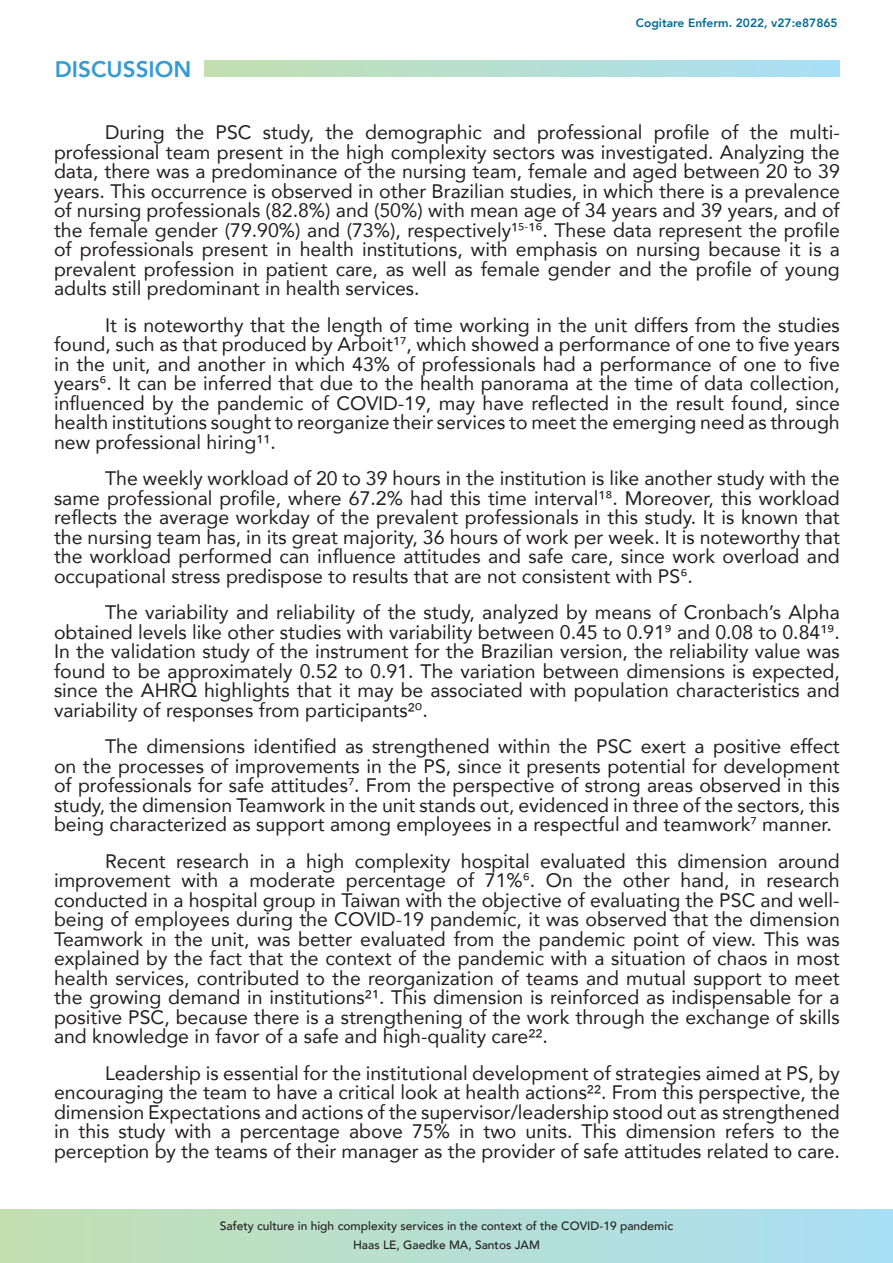
<style>
.page{position:relative;width:893px;height:1263px;background:#fff}
.page>*{position:absolute;margin:0;border:0;box-sizing:border-box;transform-origin:0 0}
.t1{font:800 22.5px "Avenir";color:#349bd3}
.TEXTO{font:19.5px/19.5px "Avenir";color:#231f20;text-align:justify}
.t2{font:500 12px/18.6px "Avenir";color:#231f20;text-align:center}
.t3{font:800 12px "Avenir";color:#006c95}
.s1{font-family:"Calibri";font-weight:300}
</style>
<div class="page">
<svg style="left:0;top:1209px;width:893px;height:54px;background:#b6dfd2"></svg>
<div style="left:205px;top:60px;width:635px;height:17px;background:linear-gradient(to right,#c3dfb0,#a9dff7)"></div>
<p class="t1" style="left:55px;top:48px;width:138px">DISCUSSION</p>
<p class="t3" style="left:636px;top:12px;width:203px">Cogitare Enferm. 2022, v27:e87865</p>
<p class="TEXTO" style="left:54px;top:122px;width:787px;text-indent:51px">During the PSC study, the demographic and professional profile of the multi&shy;professional team present in the high complexity sectors was investigated. Analyzing the data, there was a predominance of the nursing team, female and aged between 20 to 39 years. This occurrence is observed in other Brazilian studies, in which there is a prevalence of nursing professionals (82.8%) and (50%) with mean age of 34 years and 39 years, and of the female gender (79.90%) and (73%), respectively¹<span class="s1">⁵</span><sup>-</sup>¹<span class="s1">⁶</span>. These data represent the profile of professionals present in health institutions, with emphasis on nursing because it is a prevalent profession in patient care, as well as female gender and the profile of young adults still predominant in health services.</p>
<p class="TEXTO" style="left:54px;top:314px;width:787px;text-indent:51px">It is noteworthy that the length of time working in the unit differs from the studies found, such as that produced by Arboit¹<span class="s1">⁷</span>, which showed a performance of one to five years in the unit, and another in which 43% of professionals had a performance of one to five years<span class="s1">⁶</span>. It can be inferred that due to the health panorama at the time of data collection, influenced by the pandemic of COVID-19, may have reflected in the result found, since health institutions sought to reorganize their services to meet the emerging need as through new professional hiring¹¹.</p>
<p class="TEXTO" style="left:54px;top:468px;width:787px;text-indent:51px">The weekly workload of 20 to 39 hours in the institution is like another study with the same professional profile, where 67.2% had this time interval¹<span class="s1">⁸</span>. Moreover, this workload reflects the average workday of the prevalent professionals in this study. It is known that the nursing team has, in its great majority, 36 hours of work per week. It is noteworthy that the workload performed can influence attitudes and safe care, since work overload and occupational stress predispose to results that are not consistent with PS<span class="s1">⁶</span>.</p>
<p class="TEXTO" style="left:54px;top:602px;width:787px;text-indent:51px">The variability and reliability of the study, analyzed by means of Cronbach’s Alpha obtained levels like other studies with variability between 0.45 to 0.91<span class="s1">⁹</span> and 0.08 to 0.84¹<span class="s1">⁹</span>.<br>In the validation study of the instrument for the Brazilian version, the reliability value was found to be approximately 0.52 to 0.91. The variation between dimensions is expected, since the AHRQ highlights that it may be associated with population characteristics and variability of responses from participants²<span class="s1">⁰</span>.</p>
<p class="TEXTO" style="left:54px;top:736px;width:787px;text-indent:51px">The dimensions identified as strengthened within the PSC exert a positive effect on the processes of improvements in the PS, since it presents potential for development of professionals for safe attitudes<span class="s1">⁷</span>. From the perspective of strong areas observed in this study, the dimension Teamwork in the unit stands out, evidenced in three of the sectors, this being characterized as support among employees in a respectful and teamwork<span class="s1">⁷</span> manner.</p>
<p class="TEXTO" style="left:54px;top:850px;width:787px;text-indent:51px">Recent research in a high complexity hospital evaluated this dimension around improvement with a moderate percentage of 71%<span class="s1">⁶</span>. On the other hand, in research conducted in a hospital group in Taiwan with the objective of evaluating the PSC and well&shy;being of employees during the COVID-19 pandemic, it was observed that the dimension Teamwork in the unit, was better evaluated from the pandemic point of view. This was explained by the fact that the context of the pandemic with a situation of chaos in most health services, contributed to the reorganization of teams and mutual support to meet the growing demand in institutions²¹. This dimension is reinforced as indispensable for a positive PSC, because there is a strengthening of the work through the exchange of skills and knowledge in favor of a safe and high-quality care²².</p>
<p class="TEXTO" style="left:54px;top:1062px;width:787px;text-indent:51px">Leadership is essential for the institutional development of strategies aimed at PS, by encouraging the team to have a critical look at health actions²². From this perspective, the dimension Expectations and actions of the supervisor/leadership stood out as strengthened in this study with a percentage above 75% in two units. This dimension refers to the perception by the teams of their manager as the provider of safe attitudes related to care.</p>
<p class="t2" style="left:220px;top:1216px;width:455px">Safety culture in high complexity services in the context of the COVID-19 pandemic<br>Haas LE, Gaedke MA, Santos JAM</p>
</div>
